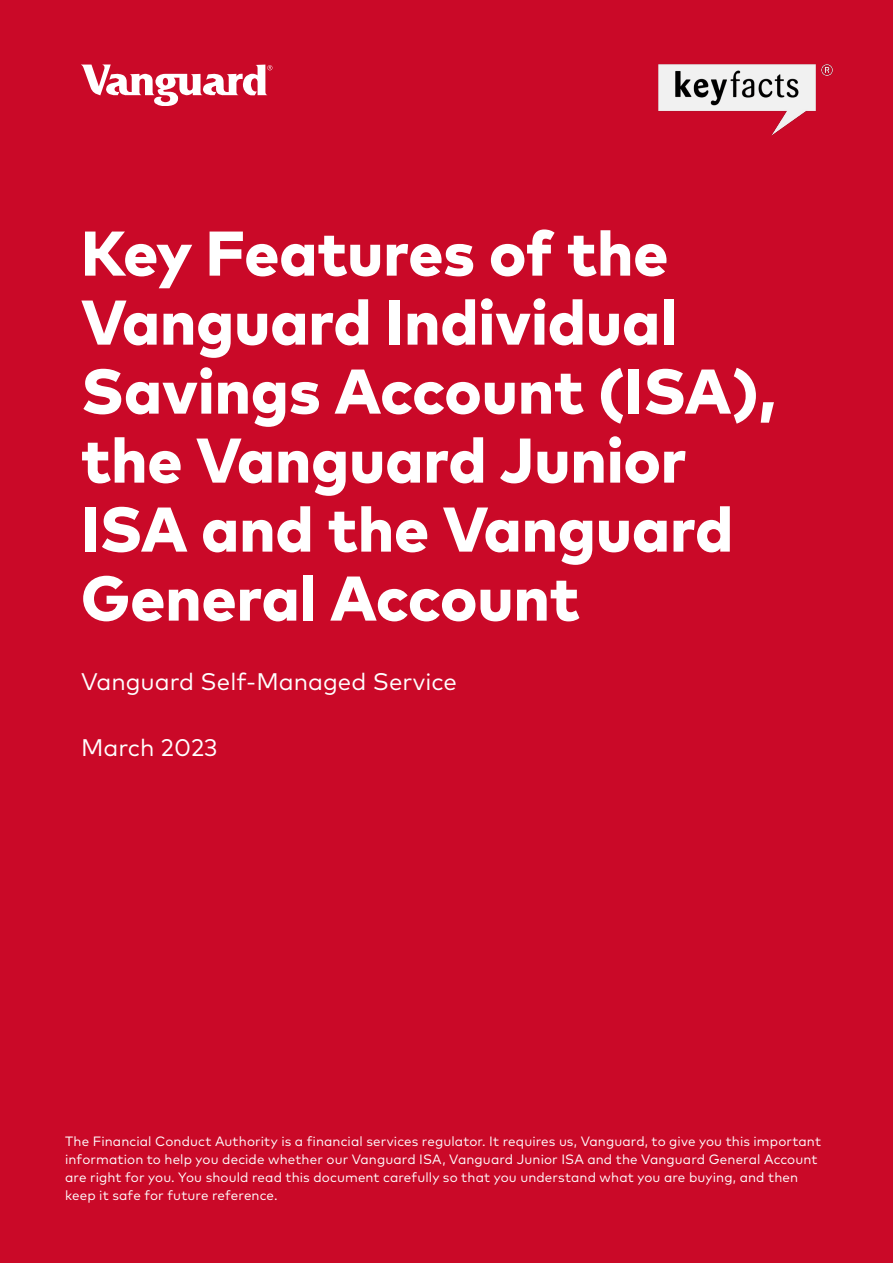
<style>
.page{position:relative;width:893px;height:1263px;background:#ca0928}
.page>*{position:absolute;margin:0;border:0;box-sizing:border-box;transform-origin:0 0}
.t1{font:800 63px/69px "Mark Pro";color:#fff}
.t2{font:24px "Mark Pro";color:#fff}
.t3{font:13.5px/18px "Mark Pro";letter-spacing:.005em;color:#fff}
</style>
<div class="page">
<svg style="left:81px;top:65px;width:191px;height:41px"></svg>
<img style="left:658px;top:64px;width:175px;height:72px">
<h1 class="t1" style="left:81px;top:214px;width:697px">Key Features of the<br>Vanguard Individual<br>Savings Account (ISA), the Vanguard Junior<br>ISA and the Vanguard<br>General Account</h1>
<h2 class="t2" style="left:81px;top:663px;width:377px">Vanguard Self-Managed Service</h2>
<h2 class="t2" style="left:81px;top:729px;width:138px">March 2023</h2>
<p class="t3" style="left:65px;top:1131px;width:757px">The Financial Conduct Authority is a financial services regulator. It requires us, Vanguard, to give you this important information to help you decide whether our Vanguard ISA, Vanguard Junior ISA and the Vanguard General Account are right for you. You should read this document carefully so that you understand what you are buying, and then keep it safe for future reference.</p>
</div>
